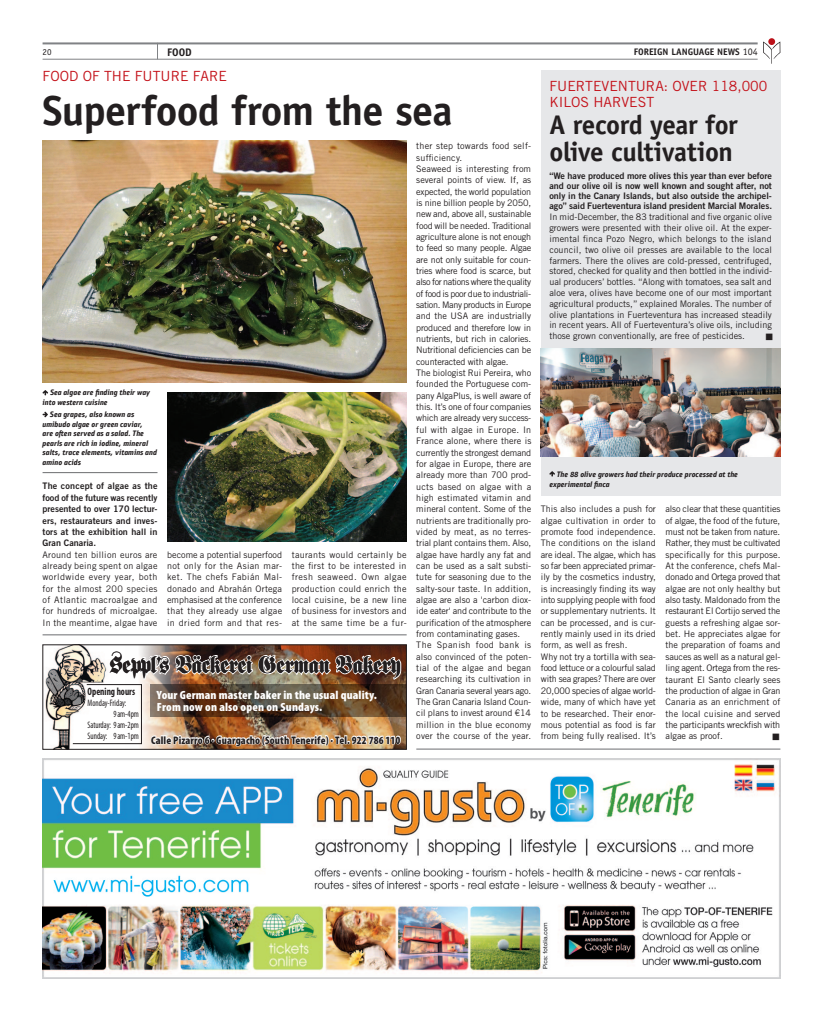
<style>
.page{position:relative;width:823px;height:1021px;background:#fff}
.page>*{position:absolute;margin:0;border:0;box-sizing:border-box;transform-origin:0 0}
.t1{font:700 42px "Officina Sans Std";letter-spacing:-.02em;color:#231f20}
.t2{font:700 27px/27px "Officina Sans Std";letter-spacing:-.015em;color:#231f20}
.t3{font:23.5px "Fette Fraktur LT Std";letter-spacing:-.01em;color:#231f20;scale:.87 1}
.t4{font:14px/16.8px "Trade Gothic LT Std";color:#c4121a}
.t5{font:900 condensed 11.9px/12.9px "Myriad Pro";letter-spacing:.01em;color:#fff;scale:1.05 1}
.t6{font:900 condensed 11px "Myriad Pro";letter-spacing:.01em;color:#231f20}
.t7{font:700 11px "Officina Sans Std";color:#231f20}
.t8{font:700 condensed 10.7px "Myriad Pro";color:#231f20;scale:.88 1}
.t9{font:700 9.5px "Officina Sans Std";color:#231f20}
.t10{font:condensed 9.4px "Myriad Pro";color:#231f20;scale:.86 1}
.t11{font:9px/11.3px "Trade Gothic LT Std";color:#231f20;text-align:justify}
.t12{font:9px/11.3px "Trade Gothic LT Std";letter-spacing:-.02em;color:#231f20}
.t13{font:9px/11.3px "Trade Gothic LT Std Bd 2";color:#231f20;text-align:justify}
.t14{font:9px "Officina Sans Std";color:#231f20}
.t15{font:italic 700 8px "PF Bulletin Sans Pro";color:#231f20;scale:.95 1}
.t16{font:7px "Zapf Dingbats IT Cby BT";color:#231f20}
.s1{font-weight:400;font-size:10px}
.s2{font-size:31.7px}
</style>
<div class="page">
<svg style="left:157px;top:44px;width:1px;height:15px"></svg>
<hr style="left:43px;top:59px;width:714px;height:1px;background:#808285">
<hr style="left:43px;top:42px;width:714px;height:2px;background:#808285">
<svg style="left:763px;top:42px;width:17px;height:22px"></svg>
<svg style="left:767px;top:38px;width:7px;height:7px"></svg>
<div style="left:540px;top:71px;width:240px;height:425px;background:#e6e7e9"></div>
<img style="left:540px;top:349px;width:240px;height:108px">
<img style="left:43px;top:141px;width:363px;height:241px">
<img style="left:167px;top:392px;width:239px;height:149px">
<hr style="left:43px;top:472px;width:114px;height:1px;background:#6c6d70">
<hr style="left:416px;top:748px;width:364px;height:1px;background:#6c6d70">
<hr style="left:43px;top:634px;width:363px;height:1px;background:#6c6d70">
<img style="left:140px;top:646px;width:264px;height:101px">
<img style="left:45px;top:646px;width:42px;height:101px">
<img style="left:73px;top:649px;width:329px;height:98px">
<div style="left:43px;top:644px;width:363px;height:105px;border:1px solid #231f20"></div>
<img style="left:43px;top:758px;width:737px;height:220px">
<svg style="left:549px;top:471px;width:6px;height:6px"></svg>
<svg style="left:43px;top:390px;width:5px;height:6px"></svg>
<svg style="left:42px;top:411px;width:6px;height:7px"></svg>
<p class="t7" style="left:167px;top:45px;width:26px">FOOD</p>
<p class="t14" style="left:43px;top:47px;width:10px">20</p>
<p class="t9" style="left:633px;top:46px;width:125px">FOREIGN LANGUAGE NEWS <span class="s1">104</span></p>
<h3 class="t4" style="left:43px;top:67px;width:102px">Food of the FUTURE</h3>
<h3 class="t4" style="left:193px;top:67px;width:10px">FARE</h3>
<h1 class="t1" style="left:43px;top:84px;width:411px">Superfood from the sea</h1>
<p class="t15" style="left:67px;top:388px;width:4px">●</p>
<p class="t15" style="left:100px;top:388px;width:25px">■ ■ ▼</p>
<p class="t15" style="left:45px;top:397px;width:13px">■▼□</p>
<p class="t15" style="left:66px;top:397px;width:41px">▲▼ ■ ◆▲■</p>
<p class="t15" style="left:82px;top:410px;width:57px">▲ ●▲□ ■□ ■ ▲</p>
<p class="t15" style="left:43px;top:419px;width:39px">◆ ◆□ ●</p>
<p class="t15" style="left:55px;top:429px;width:35px">□▼■ ▲❖</p>
<p class="t15" style="left:101px;top:429px;width:22px">▲ ▲ ●</p>
<p class="t15" style="left:93px;top:438px;width:24px">■ □ ■</p>
<p class="t15" style="left:43px;top:448px;width:26px">▲ ●▼▲ ▼</p>
<p class="t15" style="left:85px;top:448px;width:43px">● ■▼▲ ❖▼</p>
<p class="t15" style="left:136px;top:448px;width:19px">■▲ ■</p>
<p class="t13" style="left:43px;top:480px;width:116px">The concept of algae as the food of the future was recently presented to over 170 lectur&shy;ers, restaurateurs and inves&shy;tors at the exhibition hall in Gran Canaria.</p>
<p class="t11" style="left:43px;top:548px;width:116px">Around ten billion euros are already being spent on algae worldwide every year, both for the almost 200 species of Atlantic macroalgae and for hundreds of microalgae.<br>I n the meantime, algae have</p>
<p class="t11" style="left:167px;top:548px;width:116px">become a potential superfood not only for the Asian mar&shy;ket. The chefs Fabián Mal&shy;donado and Abrahán Ortega emphasised at the conference that they already use algae in dried form and that res-</p>
<p class="t11" style="left:291px;top:548px;width:116px">taurants would certainly be the first to be interested in fresh seaweed. Own algae production could enrich the local cuisine, be a new line of business for investors and at the same time be a fur-</p>
<h3 class="t3" style="left:109px;top:651px;width:337px"><span class="s2">s</span>eppl’s Bäckerei German Bakery</h3>
<p class="t8" style="left:87px;top:685px;width:55px">Opening hours</p>
<p class="t10" style="left:87px;top:697px;width:47px">Monday-Friday:</p>
<p class="t10" style="left:113px;top:708px;width:31px">9am-4pm</p>
<p class="t10" style="left:87px;top:719px;width:61px">Saturday: 9am-2pm</p>
<p class="t10" style="left:87px;top:730px;width:61px">Sunday: 9am-1pm</p>
<h3 class="t5" style="left:157px;top:688px;width:211px">Your German master baker in the usual quality.<br>From now on also open on Sundays.</h3>
<p class="t6" style="left:151px;top:733px;width:251px">Calle Pizarro 6 · Guargacho (South Tenerife) · Tel. 922 786 110</p>
<p class="t12" style="left:416px;top:140px;width:116px">ther step towards food self&shy;sufficiency.<br>Seaweed is interesting from several points of view. I f, as expected, the world population is nine billion people by 2050, new and, above all, sustainable food will be needed. Traditional agriculture alone is not enough to feed so many people. Algae are not only suitable for coun&shy;tries where food is scarce, but also for nations where the quality of food is poor due to industriali&shy;sation. Many products in Europe and the USA</p>
<p class="t11" style="left:416px;top:310px;width:116px;text-align:left;text-indent:55px">are industrially produced and therefore low in nutrients, but rich in calories.<br>Nutritional deficiencies can be counteracted with algae.<br>The biologist R ui Pereira, who founded the Portuguese com&shy;pany AlgaPlus, is well aware of this. It’s one of four companies which are already very success&shy;ful with algae in Europe. I n<br>France alone, where there is currently the strongest demand for algae in Europe, there are already more than 700 prod&shy;ucts based on algae with a high estimated vitamin and mineral content. Some of the nutrients are traditionally pro&shy;vided by meat, as no terres&shy;trial plant contains them. Also, algae have hardly any fat and can be used as a salt substi&shy;tute for seasoning due to the salty-sour taste. I n addition, algae are also a 'carbon diox&shy;ide eater' and contribute to the purification of the atmosphere from contaminating gases.<br>The Spanish food bank is also convinced of the poten&shy;tial of the algae and began researching its cultivation in<br>Gran Canaria several years ago.<br>The Gran Canaria Island Coun&shy;cil plans to invest around €14 million in the blue economy over the course of the year.</p>
<h3 class="t4" style="left:549px;top:77px;width:219px">Fuerteventura: Over 118,000 kilos harvest</h3>
<h2 class="t2" style="left:549px;top:111px;width:190px">A record year for olive cultivation</h2>
<p class="t13" style="left:549px;top:171px;width:224px;line-height:10px">“We have produced more olives this year than ever before and our olive oil is now well known and sought after, not only in the Canary Islands, but also outside the archipel&shy;ago” said Fuerteventura island president Marcial Morales.</p>
<p class="t11" style="left:549px;top:211px;width:224px;line-height:10.8px">I n mid-December, the 83 traditional and five organic olive growers were presented with their olive oil. At the exper&shy;imental finca Pozo Negro, which belongs to the island council, two olive oil presses are available to the local farmers. There the olives are cold-pressed, centrifuged, stored, checked for quality and then bottled in the individ&shy;ual producers’ bottles. “Along with tomatoes, sea salt and aloe vera, olives have become one of our most important agricultural products,” explained Morales. The number of olive plantations in Fuerteventura has increased steadily in recent years. All of Fuerteventura’s olive oils, including those grown conventionally, are free of pesticides.</p>
<p class="t16" style="left:765px;top:333px;width:8px">■</p>
<p class="t15" style="left:580px;top:469px;width:14px">□●❖</p>
<p class="t15" style="left:691px;top:469px;width:20px">□ ▲▲</p>
<p class="t15" style="left:579px;top:479px;width:25px">■▼ ● ■</p>
<p class="t11" style="left:540px;top:503px;width:116px;text-align:left">This also includes a push for algae cultivation in order to promote food independence.<br>The conditions on the island are ideal. The algae, which has so far been appreciated primar&shy;ily by the cosmetics industry, is increasingly finding its way into supplying people with food or supplementary nutrients. It can be processed, and is cur&shy;rently mainly used in its dried form, as well as fresh.<br>Why not try a tortilla with sea&shy;food lettuce or a colourful salad with sea grapes? There are over<br>20,000 species of algae world&shy;wide, many of which have yet to be researched. Their enor&shy;mous potential as food is far from being fully realised. It’s</p>
<p class="t11" style="left:665px;top:503px;width:116px">also clear that these quantities of algae, the food of the future, must not be taken from nature.<br>Rather, they must be cultivated specifically for this purpose.<br>At the conference, chefs Mal&shy;donado and Ortega proved that algae are not only healthy but also tasty. Maldonado from the restaurant E l Cortijo served the guests a refreshing algae sor&shy;bet. H e appreciates algae for the preparation of foams and sauces as well as a natural gel&shy;ling agent. Ortega from the res&shy;taurant E l Santo clearly sees the production of algae in Gran Canaria as an enrichment of the local cuisine and served the participants wreckfish with algae as proof.</p>
<p class="t16" style="left:772px;top:733px;width:8px">■</p>
</div>
